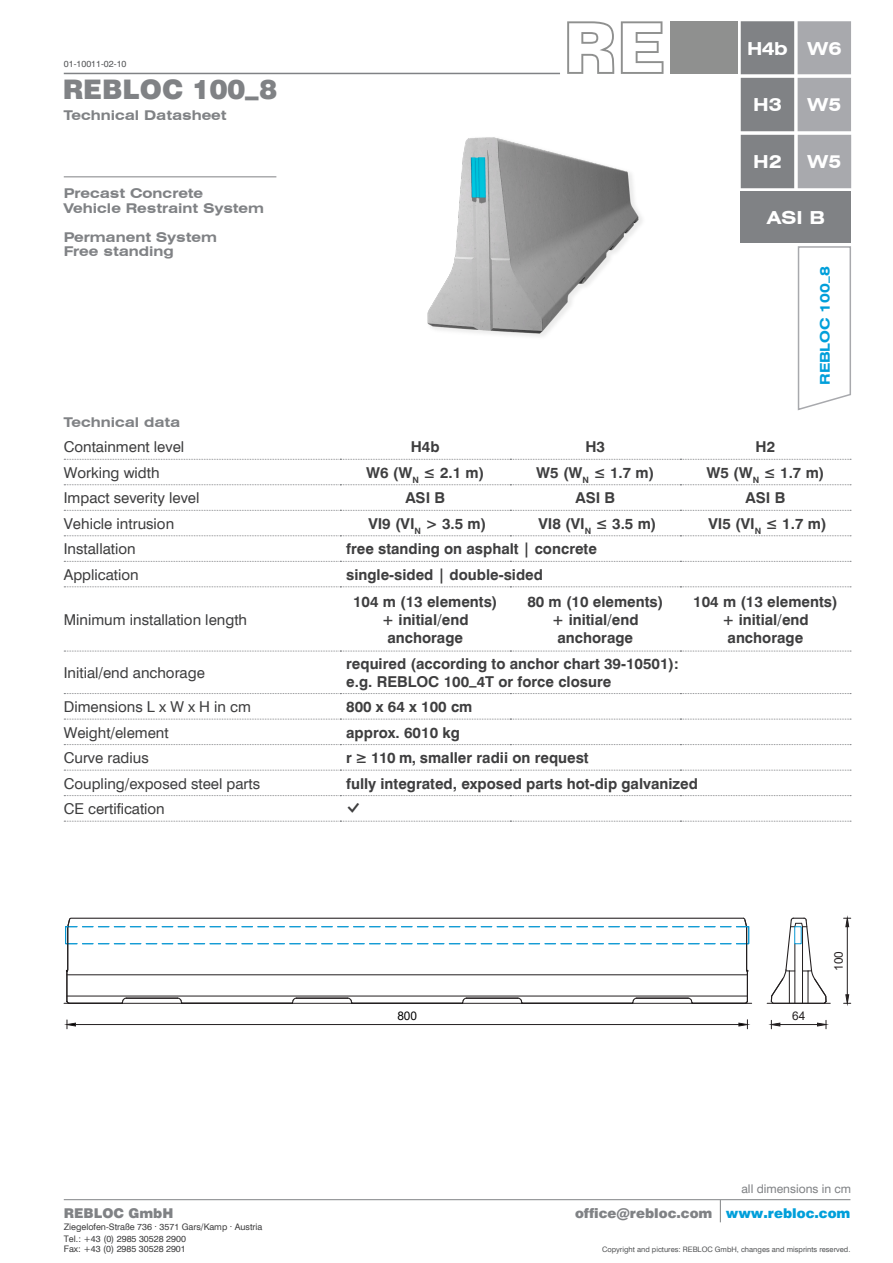
<style>
.page{position:relative;width:893px;height:1263px;background:#fff}
.page>*{position:absolute;margin:0;border:0;box-sizing:border-box;transform-origin:0 0}
.t1{font:900 27px "Swiss 721 BT";color:#808285}
.t2{font:700 expanded 18px "Swiss 721 BT";color:#fff}
.t3{font:700 15px "Swiss 721 BT";color:#3e3e3f}
.t4{font:15px "Swiss 721 BT";color:#3e3e3f}
.t5{font:700 expanded 13.5px "Swiss 721 BT";color:#808285}
.t6{font:900 13.5px "Swiss 721 BT";color:#808285}
.t7{font:700 expanded 13.5px "Swiss 721 BT";color:#009fda}
.t8{font:12px "Swiss 721 BT";color:#808285}
.t9{font:11.85px "Arial";color:#231f20}
.t10{font:11.85px "Arial";color:#000}
.t11{font:9px/11.9px "Swiss 721 BT";color:#3e3e3f}
.t12{font:9px "Swiss 721 BT";color:#545557}
.t13{font:7.5px "Swiss 721 BT";color:#545557}
.s1{color:#009fda}
</style>
<div class="page">
<hr style="left:64px;top:1199px;width:786px;height:1px;background:#808285">
<svg style="left:720px;top:1200px;width:1px;height:22px"></svg>
<svg style="left:64px;top:459px;width:787px;height:1px"></svg>
<svg style="left:64px;top:484px;width:787px;height:1px"></svg>
<svg style="left:64px;top:510px;width:787px;height:1px"></svg>
<svg style="left:64px;top:535px;width:787px;height:1px"></svg>
<svg style="left:64px;top:561px;width:787px;height:1px"></svg>
<svg style="left:64px;top:586px;width:787px;height:1px"></svg>
<svg style="left:64px;top:693px;width:787px;height:1px"></svg>
<svg style="left:64px;top:719px;width:787px;height:1px"></svg>
<svg style="left:64px;top:744px;width:787px;height:1px"></svg>
<svg style="left:64px;top:770px;width:787px;height:1px"></svg>
<svg style="left:64px;top:795px;width:787px;height:1px"></svg>
<svg style="left:64px;top:821px;width:787px;height:1px"></svg>
<svg style="left:64px;top:651px;width:787px;height:1px"></svg>
<hr style="left:64px;top:73px;width:496px;height:1px;background:#808285">
<div style="left:670px;top:21px;width:67px;height:53px;background:#8f908f"></div>
<svg style="left:621px;top:21px;width:42px;height:53px"></svg>
<svg style="left:567px;top:21px;width:47px;height:53px"></svg>
<div style="left:735px;top:1178px;width:122px;height:22px;background:#fff"></div>
<svg style="left:797px;top:246px;width:54px;height:165px"></svg>
<div style="left:741px;top:192px;width:110px;height:51px;background:#808285"></div>
<div style="left:741px;top:22px;width:52px;height:52px;background:#808285"></div>
<div style="left:741px;top:21px;width:53px;height:53px;border:2px solid #808285"></div>
<div style="left:741px;top:79px;width:52px;height:52px;background:#808285"></div>
<div style="left:741px;top:78px;width:53px;height:53px;border:2px solid #808285"></div>
<div style="left:741px;top:136px;width:52px;height:51px;background:#808285"></div>
<div style="left:741px;top:135px;width:53px;height:53px;border:2px solid #808285"></div>
<div style="left:798px;top:22px;width:52px;height:52px;background:#a8a9ad"></div>
<div style="left:798px;top:21px;width:53px;height:53px;border:2px solid #a8a9ad"></div>
<div style="left:798px;top:79px;width:52px;height:52px;background:#a8a9ad"></div>
<div style="left:798px;top:78px;width:53px;height:53px;border:2px solid #a8a9ad"></div>
<div style="left:798px;top:136px;width:52px;height:51px;background:#a8a9ad"></div>
<div style="left:798px;top:135px;width:53px;height:53px;border:2px solid #a8a9ad"></div>
<hr style="left:64px;top:1003px;width:688px;height:1px;background:#231f20">
<hr style="left:767px;top:1003px;width:63px;height:1px;background:#231f20">
<div style="left:747px;top:970px;width:1px;height:32px;border:1px solid #231f20"></div>
<hr style="left:637px;top:997px;width:51px;height:2px;background:#231f20">
<svg style="left:687px;top:997px;width:62px;height:7px"></svg>
<hr style="left:126px;top:997px;width:52px;height:2px;background:#231f20">
<svg style="left:177px;top:997px;width:6px;height:7px"></svg>
<svg style="left:121px;top:997px;width:6px;height:7px"></svg>
<svg style="left:517px;top:997px;width:121px;height:7px"></svg>
<hr style="left:466px;top:997px;width:52px;height:2px;background:#231f20">
<svg style="left:461px;top:997px;width:6px;height:7px"></svg>
<div style="left:66px;top:970px;width:2px;height:32px;border:1px solid #231f20"></div>
<svg style="left:65px;top:1000px;width:5px;height:4px"></svg>
<hr style="left:69px;top:1003px;width:53px;height:1px;background:#231f20">
<svg style="left:65px;top:917px;width:684px;height:55px"></svg>
<hr style="left:67px;top:996px;width:680px;height:1px;background:#231f20">
<hr style="left:67px;top:974px;width:680px;height:1px;background:#231f20">
<hr style="left:75px;top:1024px;width:664px;height:1px;background:#231f20">
<svg style="left:66px;top:1020px;width:10px;height:9px"></svg>
<svg style="left:738px;top:1020px;width:10px;height:9px"></svg>
<hr style="left:780px;top:1024px;width:37px;height:1px;background:#231f20">
<svg style="left:771px;top:1020px;width:10px;height:9px"></svg>
<svg style="left:817px;top:1020px;width:10px;height:9px"></svg>
<hr style="left:847px;top:927px;width:1px;height:68px;background:#231f20">
<svg style="left:844px;top:994px;width:7px;height:10px"></svg>
<svg style="left:844px;top:917px;width:7px;height:10px"></svg>
<svg style="left:770px;top:917px;width:57px;height:87px"></svg>
<div style="left:794px;top:926px;width:7px;height:18px;border:1px solid #0897d3"></div>
<hr style="left:182px;top:1003px;width:110px;height:1px;background:#231f20">
<hr style="left:296px;top:997px;width:52px;height:2px;background:#231f20">
<svg style="left:347px;top:997px;width:6px;height:7px"></svg>
<svg style="left:291px;top:997px;width:6px;height:7px"></svg>
<hr style="left:64px;top:176px;width:212px;height:1px;background:#808285">
<img style="left:427px;top:137px;width:215px;height:200px">
<p class="t12" style="left:64px;top:58px;width:64px">01-10011-02-10</p>
<p class="t1" style="left:63px;top:73px;width:216px">REBLOC 100_8</p>
<p class="t5" style="left:64px;top:107px;width:164px">Technical Datasheet</p>
<p class="t5" style="left:64px;top:185px;width:141px">Precast Concrete</p>
<p class="t5" style="left:64px;top:200px;width:202px">Vehicle Restraint System</p>
<p class="t5" style="left:64px;top:229px;width:155px">Permanent System</p>
<p class="t5" style="left:64px;top:243px;width:112px">Free standing</p>
<p class="t2" style="left:747px;top:37px;width:42px">H4b</p>
<p class="t2" style="left:807px;top:37px;width:35px">W6</p>
<p class="t2" style="left:753px;top:94px;width:30px">H3</p>
<p class="t2" style="left:807px;top:94px;width:35px">W5</p>
<p class="t2" style="left:753px;top:151px;width:30px">H2</p>
<p class="t2" style="left:808px;top:151px;width:35px">W5</p>
<p class="t2" style="left:767px;top:207px;width:59px">ASI B</p>
<p class="t7" style="left:817px;top:385px;width:120px;rotate:-90deg">REBLOC 100_8</p>
<p class="t5" style="left:64px;top:414px;width:118px">Technical data</p>
<p class="t4" style="left:64px;top:438px;width:122px">Containment level</p>
<p class="t3" style="left:411px;top:438px;width:30px">H4b</p>
<p class="t3" style="left:585px;top:438px;width:21px">H3</p>
<p class="t3" style="left:756px;top:438px;width:21px">H2</p>
<p class="t4" style="left:64px;top:463px;width:97px">Working width</p>
<p class="t3" style="left:366px;top:463px;width:120px">W6 (W<sub>N</sub> ≤ 2.1 m)</p>
<p class="t3" style="left:536px;top:463px;width:120px">W5 (W<sub>N</sub> ≤ 1.7 m)</p>
<p class="t3" style="left:706px;top:463px;width:120px">W5 (W<sub>N</sub> ≤ 1.7 m)</p>
<p class="t4" style="left:64px;top:489px;width:137px">Impact severity level</p>
<p class="t3" style="left:405px;top:489px;width:41px">ASI B</p>
<p class="t3" style="left:575px;top:489px;width:41px">ASI B</p>
<p class="t3" style="left:745px;top:489px;width:41px">ASI B</p>
<p class="t4" style="left:64px;top:514px;width:112px">Vehicle intrusion</p>
<p class="t3" style="left:368px;top:514px;width:120px">VI9 (VI<sub>N</sub> &gt; 3.5 m)</p>
<p class="t3" style="left:538px;top:514px;width:120px">VI8 (VI<sub>N</sub> ≤ 3.5 m)</p>
<p class="t3" style="left:708px;top:514px;width:120px">VI5 (VI<sub>N</sub> ≤ 1.7 m)</p>
<p class="t4" style="left:64px;top:540px;width:73px">Installation</p>
<p class="t3" style="left:346px;top:540px;width:252px">free standing on asphalt | concrete</p>
<p class="t4" style="left:64px;top:565px;width:76px">Application</p>
<p class="t3" style="left:346px;top:565px;width:198px">single-sided | double-sided</p>
<p class="t4" style="left:64px;top:610px;width:185px">Minimum installation length</p>
<p class="t3" style="left:353px;top:592px;width:146px">104 m (13 elements)</p>
<p class="t3" style="left:382px;top:610px;width:88px">+ initial/end</p>
<p class="t3" style="left:387px;top:628px;width:77px">anchorage</p>
<p class="t3" style="left:527px;top:592px;width:137px">80 m (10 elements)</p>
<p class="t3" style="left:552px;top:610px;width:88px">+ initial/end</p>
<p class="t3" style="left:557px;top:628px;width:77px">anchorage</p>
<p class="t3" style="left:693px;top:592px;width:146px">104 m (13 elements)</p>
<p class="t3" style="left:722px;top:610px;width:88px">+ initial/end</p>
<p class="t3" style="left:728px;top:628px;width:77px">anchorage</p>
<p class="t4" style="left:64px;top:663px;width:143px">Initial/end anchorage</p>
<p class="t3" style="left:346px;top:654px;width:334px">required (according to anchor chart 39-10501):</p>
<p class="t3" style="left:346px;top:672px;width:267px">e.g. REBLOC 100_4T or force closure</p>
<p class="t4" style="left:64px;top:698px;width:189px">Dimensions L x W x H in cm</p>
<p class="t3" style="left:346px;top:698px;width:128px">800 x 64 x 100 cm</p>
<p class="t4" style="left:64px;top:723px;width:106px">Weight/element</p>
<p class="t3" style="left:346px;top:723px;width:115px">approx. 6010 kg</p>
<p class="t4" style="left:64px;top:749px;width:87px">Curve radius</p>
<p class="t3" style="left:346px;top:749px;width:244px">r ≥ 110 m, smaller radii on request</p>
<p class="t4" style="left:64px;top:774px;width:198px">Coupling/exposed steel parts</p>
<p class="t3" style="left:346px;top:774px;width:353px">fully integrated, exposed parts hot-dip galvanized</p>
<p class="t4" style="left:64px;top:800px;width:103px">CE certification</p>
<p class="t10" style="left:397px;top:1008px;width:21px">800</p>
<p class="t9" style="left:792px;top:1008px;width:15px">64</p>
<p class="t9" style="left:830px;top:971px;width:21px;rotate:-90deg">100</p>
<p class="t8" style="left:741px;top:1182px;width:111px">all dimensions in cm</p>
<p class="t6" style="left:64px;top:1205px;width:111px">REBLOC GmbH</p>
<p class="t6" style="left:575px;top:1205px;width:277px">office@rebloc.com <span class="s1">www.rebloc.com</span></p>
<p class="t11" style="left:64px;top:1221px;width:200px">Ziegelofen-Straße 736 . 3571 Gars/Kamp . Austria<br>Tel.: +43 (0) 2985 30528 2900</p>
<p class="t11" style="left:64px;top:1243px;width:124px">Fax: +43 (0) 2985 30528 2901</p>
<p class="t13" style="left:602px;top:1245px;width:250px">Copyright and pictures: REBLOC GmbH, changes and misprints reserved.</p>
</div>
